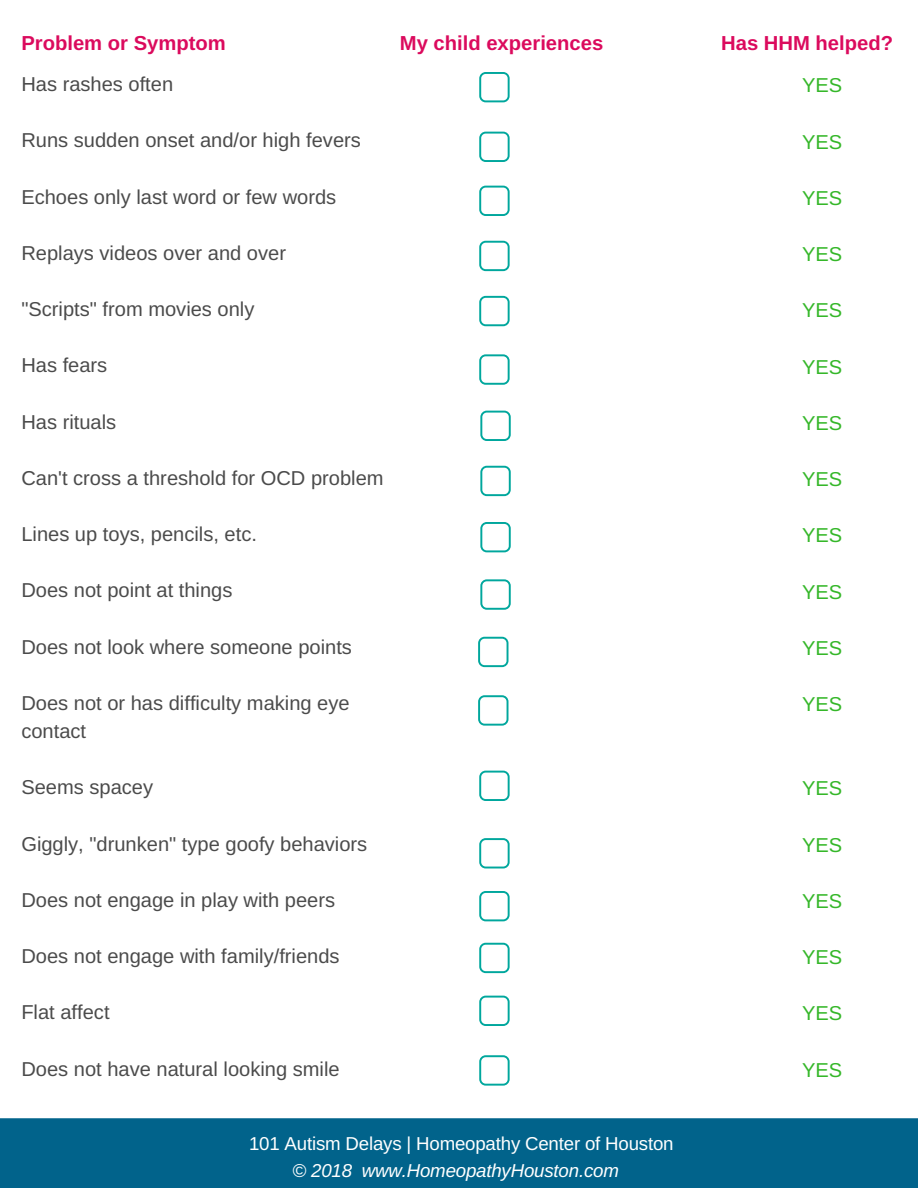
<style>
.page{position:relative;width:918px;height:1188px;background:#fff}
.page>*{position:absolute;margin:0;border:0;box-sizing:border-box;transform-origin:0 0}
.t1{font:700 20.25px "Arimo";color:#db0a5d}
.t2{font:20.1px/28.2px "Arimo";color:#4b4b4b}
.t3{font:20.1px "Arimo";color:#35b729}
.t4{font:18.75px "Arimo";letter-spacing:-.01em;color:#fff}
.t5{font:italic 18.75px "Arimo";letter-spacing:-.01em;color:#fff}
</style>
<div class="page">
<div style="left:0;top:1118px;width:918px;height:70px;background:#01638b"></div>
<svg style="left:479px;top:72px;width:31px;height:30px"></svg>
<svg style="left:479px;top:132px;width:31px;height:30px"></svg>
<svg style="left:479px;top:186px;width:31px;height:30px"></svg>
<svg style="left:479px;top:241px;width:31px;height:30px"></svg>
<svg style="left:479px;top:296px;width:31px;height:30px"></svg>
<svg style="left:479px;top:354px;width:31px;height:31px"></svg>
<svg style="left:480px;top:411px;width:31px;height:30px"></svg>
<svg style="left:480px;top:466px;width:31px;height:30px"></svg>
<svg style="left:480px;top:522px;width:31px;height:30px"></svg>
<svg style="left:480px;top:579px;width:31px;height:31px"></svg>
<svg style="left:478px;top:637px;width:30px;height:30px"></svg>
<svg style="left:478px;top:695px;width:30px;height:31px"></svg>
<svg style="left:479px;top:771px;width:31px;height:30px"></svg>
<svg style="left:479px;top:838px;width:31px;height:30px"></svg>
<svg style="left:479px;top:891px;width:31px;height:30px"></svg>
<svg style="left:479px;top:943px;width:31px;height:30px"></svg>
<svg style="left:479px;top:996px;width:31px;height:30px"></svg>
<svg style="left:479px;top:1055px;width:31px;height:31px"></svg>
<p class="t1" style="left:21px;top:31px;width:206px">Problem or Symptom</p>
<p class="t1" style="left:400px;top:31px;width:205px">My child experiences</p>
<p class="t1" style="left:721px;top:31px;width:173px">Has HHM helped?</p>
<p class="t2" style="left:21px;top:70px;width:153px">Has rashes often</p>
<p class="t3" style="left:802px;top:74px;width:42px">YES</p>
<p class="t2" style="left:21px;top:126px;width:341px">Runs sudden onset and/or high fevers</p>
<p class="t2" style="left:21px;top:183px;width:316px">Echoes only last word or few words</p>
<p class="t2" style="left:21px;top:239px;width:266px">Replays videos over and over</p>
<p class="t2" style="left:21px;top:295px;width:235px">"Scripts" from movies only</p>
<p class="t2" style="left:21px;top:351px;width:87px">Has fears</p>
<p class="t3" style="left:802px;top:130px;width:42px">YES</p>
<p class="t3" style="left:802px;top:187px;width:42px">YES</p>
<p class="t3" style="left:802px;top:243px;width:42px">YES</p>
<p class="t3" style="left:802px;top:299px;width:42px">YES</p>
<p class="t3" style="left:802px;top:355px;width:42px">YES</p>
<p class="t2" style="left:21px;top:408px;width:96px">Has rituals</p>
<p class="t3" style="left:802px;top:412px;width:42px">YES</p>
<p class="t2" style="left:21px;top:464px;width:364px">Can't cross a threshold for OCD problem</p>
<p class="t2" style="left:21px;top:520px;width:237px">Lines up toys, pencils, etc.</p>
<p class="t2" style="left:21px;top:576px;width:213px">Does not point at things</p>
<p class="t2" style="left:21px;top:633px;width:332px">Does not look where someone points</p>
<p class="t2" style="left:21px;top:689px;width:330px">Does not or has difficulty making eye contact</p>
<p class="t3" style="left:802px;top:468px;width:42px">YES</p>
<p class="t3" style="left:802px;top:524px;width:42px">YES</p>
<p class="t3" style="left:802px;top:580px;width:42px">YES</p>
<p class="t3" style="left:802px;top:637px;width:42px">YES</p>
<p class="t3" style="left:802px;top:693px;width:42px">YES</p>
<p class="t2" style="left:21px;top:773px;width:133px">Seems spacey</p>
<p class="t2" style="left:21px;top:829px;width:347px">Giggly, "drunken" type goofy behaviors</p>
<p class="t2" style="left:21px;top:886px;width:315px">Does not engage in play with peers</p>
<p class="t2" style="left:21px;top:942px;width:320px">Does not engage with family/friends</p>
<p class="t2" style="left:21px;top:998px;width:90px">Flat affect</p>
<p class="t3" style="left:802px;top:777px;width:42px">YES</p>
<p class="t3" style="left:802px;top:833px;width:42px">YES</p>
<p class="t3" style="left:802px;top:890px;width:42px">YES</p>
<p class="t3" style="left:802px;top:946px;width:42px">YES</p>
<p class="t3" style="left:802px;top:1002px;width:42px">YES</p>
<p class="t2" style="left:21px;top:1054px;width:320px">Does not have natural looking smile</p>
<p class="t3" style="left:802px;top:1058px;width:42px">YES</p>
<p class="t4" style="left:249px;top:1133px;width:426px">101 Autism Delays | Homeopathy Center of Houston</p>
<p class="t5" style="left:293px;top:1160px;width:328px">© 2018 www.HomeopathyHouston.com</p>
</div>
